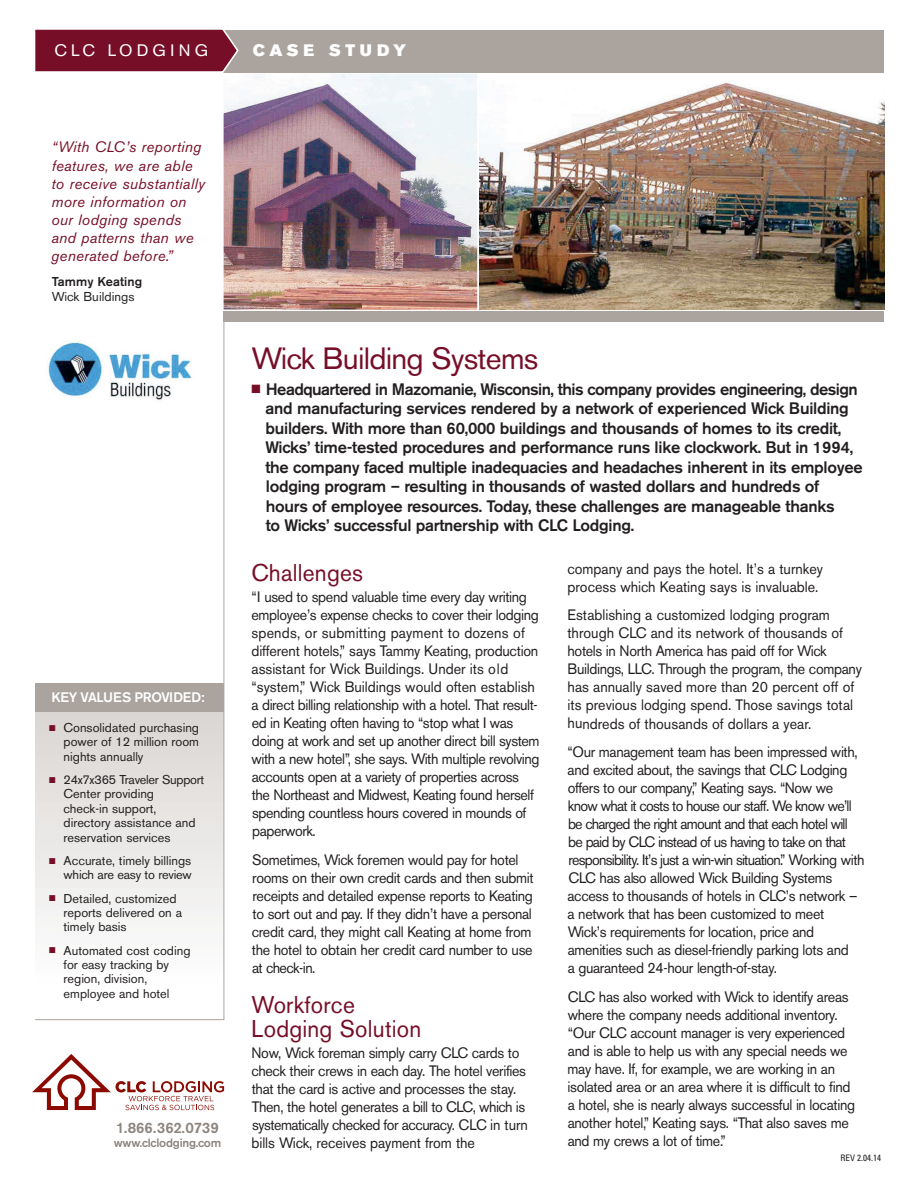
<style>
.page{position:relative;width:918px;height:1188px;background:#fff}
.page>*{position:absolute;margin:0;border:0;box-sizing:border-box;transform-origin:0 0}
.t1{font:30.6px "Akzidenz Grotesk BE";letter-spacing:-.025em;color:#770e28}
.t2{font:24px/24px "Akzidenz Grotesk BE";letter-spacing:.01em;color:#770e28;scale:.95 1}
.t3{font:500 16.5px/19.5px "Akzidenz Grotesk BE";letter-spacing:-.015em;color:#231f20}
.t4{font:16.5px "Akzidenz Grotesk BE";letter-spacing:.255em;color:#fff}
.t5{font:16.5px "Akzidenz Grotesk BE Super";letter-spacing:.27em;color:#fff}
.t6{font:15px/18px "Akzidenz Grotesk BE";letter-spacing:-.025em;color:#231f20;scale:.95 1}
.t7{font:15px/18px "Akzidenz Grotesk BE";color:#231f20;scale:.95 1}
.t8{font:italic 15px/18px "Akzidenz Grotesk BE";letter-spacing:.015em;color:#770e28}
.t9{font:500 15px "Akzidenz Grotesk BE";letter-spacing:-.005em;color:#8c847e}
.t10{font:500 13.8px "Akzidenz Grotesk BE";letter-spacing:-.03em;color:#fff}
.t11{font:12.75px/14.4px "Akzidenz Grotesk BE";color:#231f20}
.t12{font:500 12.75px "Akzidenz Grotesk BE";letter-spacing:.005em;color:#231f20}
.t13{font:500 12px "Akzidenz Grotesk BE";letter-spacing:-.015em;color:#8c847e}
.t14{font:condensed 9px "Univers";color:#231f20}
.s1{color:#770e28}
</style>
<div class="page">
<img style="left:479px;top:82px;width:405px;height:228px">
<img style="left:224px;top:74px;width:253px;height:236px">
<div style="left:224px;top:311px;width:660px;height:11px;background:#aba49e"></div>
<div style="left:224px;top:30px;width:660px;height:42px;background:#aba49e"></div>
<svg style="left:35px;top:29px;width:204px;height:44px;background:#81233a"></svg>
<div style="left:35px;top:683px;width:189px;height:300px;background:linear-gradient(to bottom,#d6d2ce,#fdfdfd)"></div>
<svg style="left:32px;top:1054px;width:192px;height:56px"></svg>
<div style="left:35px;top:683px;width:189px;height:29px;background:#aba49e"></div>
<hr style="left:35px;top:1019px;width:189px;height:1px;background:#aba49e">
<hr style="left:224px;top:316px;width:1px;height:704px;background:#aba49e">
<img style="left:48px;top:340px;width:144px;height:60px">
<p class="t4" style="left:55px;top:45px;width:155px">CLC LODGING</p>
<p class="t5" style="left:253px;top:44px;width:155px">CASE STUDY</p>
<p class="t8" style="left:51px;top:140px;width:155px">“With CLC’s reporting features, we are able to receive substantially more information on our lodging spends and patterns than we generated before.”</p>
<p class="t12" style="left:52px;top:277px;width:92px">Tammy Keating</p>
<p class="t11" style="left:52px;top:291px;width:84px">Wick Buildings</p>
<p class="t10" style="left:51px;top:692px;width:154px">KEY VALUES PROVIDED:</p>
<p class="t11" style="left:64px;top:722px;width:137px;text-align:justify;text-indent:-14px"><span class="s1">■</span> Consolidated purchasing power of 12 million room nights annually</p>
<p class="t11" style="left:64px;top:774px;width:142px;text-indent:-14px"><span class="s1">■</span> 24x7x365 Traveler Support<br>Center providing<br>check-in support, directory assistance and reservation services</p>
<p class="t11" style="left:49px;top:855px;width:144px;text-align:right"><span class="s1">■</span> Accurate, timely billings which are easy to review</p>
<p class="t11" style="left:64px;top:892px;width:120px;text-indent:-14px"><span class="s1">■</span> Detailed, customized reports delivered on a timely basis</p>
<p class="t11" style="left:64px;top:944px;width:128px;text-indent:-14px"><span class="s1">■</span> Automated cost coding for easy tracking by region, division, employee and hotel</p>
<p class="t9" style="left:116px;top:1123px;width:104px">1.866.362.0739</p>
<p class="t13" style="left:114px;top:1138px;width:109px">www.clclodging.com</p>
<h1 class="t1" style="left:252px;top:347px;width:289px">Wick Building Systems</h1>
<p class="t3" style="left:265px;top:380px;width:599px;text-indent:-14px"><span class="s1">■</span> Headquartered in Mazomanie, Wisconsin, this company provides engineering, design and manufacturing services rendered by a network of experienced Wick Building builders. With more than 60,000 buildings and thousands of homes to its credit, Wicks’ time-tested procedures and performance runs like clockwork. But in 1994, the company faced multiple inadequacies and headaches inherent in its employee lodging program – resulting in thousands of wasted dollars and hundreds of hours of employee resources. Today, these challenges are manageable thanks<br>to Wicks’ successful partnership with CLC Lodging.</p>
<h2 class="t2" style="left:252px;top:564px;width:119px">Challenges</h2>
<p class="t6" style="left:252px;top:590px;width:305px">“I used to spend valuable time every day writing employee’s expense checks to cover their lodging spends, or submitting payment to dozens of different hotels,” says Tammy Keating, production assistant for Wick Buildings. Under its old “system,” Wick Buildings would often establish a direct billing relationship with a hotel. That result&shy;ed in Keating often having to “stop what I was doing at work and set up another direct bill system with a new hotel”, she says. With multiple revolving accounts open at a variety of properties across the Northeast and Midwest, Keating found herself spending countless hours covered in mounds of paperwork.</p>
<p class="t6" style="left:252px;top:852px;width:298px">Sometimes, Wick foremen would pay for hotel rooms on their own credit cards and then submit receipts and detailed expense reports to Keating to sort out and pay. If they didn’t have a personal credit card, they might call Keating at home from the hotel to obtain her credit card number to use at check-in.</p>
<h2 class="t2" style="left:252px;top:996px;width:180px">Workforce<br>Lodging Solution</h2>
<p class="t6" style="left:252px;top:1046px;width:292px">Now, Wick foreman simply carry CLC cards to check their crews in each day. The hotel verifies that the card is active and processes the stay.<br>Then, the hotel generates a bill to CLC, which is systematically checked for accuracy. CLC in turn bills Wick, receives payment from the</p>
<p class="t7" style="left:567px;top:561px;width:271px">company and pays the hotel. It’s a turnkey process which Keating says is invaluable.</p>
<p class="t7" style="left:567px;top:608px;width:311px">Establishing a customized lodging program through CLC and its network of thousands of hotels in North America has paid off for Wick Buildings, LLC. Through the program, the company has annually saved more than 20 percent off of its previous lodging spend. Those savings total hundreds of thousands of dollars a year.</p>
<p class="t6" style="left:568px;top:744px;width:314px">“Our management team has been impressed with, and excited about, the savings that CLC Lodging offers to our company,” Keating says. “Now we know what it costs to house our staff. We know we’ll be charged the right amount and that each hotel will be paid by CLC instead of us having to take on that responsibility. It’s just a win-win situation.” Working with CLC has also allowed Wick Building Systems access to thousands of hotels in CLC’s network – a network that has been customized to meet Wick’s requirements for location, price and amenities such as diesel-friendly parking lots and<br>a guaranteed 24-hour length-of-stay.</p>
<p class="t6" style="left:568px;top:989px;width:304px">CLC has also worked with Wick to identify areas where the company needs additional inventory. “Our CLC account manager is very experienced and is able to help us with any special needs we may have. If, for example, we are working in an isolated area or an area where it is difficult to find a hotel, she is nearly always successful in locating another hotel,” Keating says. “That also saves me and my crews a lot of time.”</p>
<p class="t14" style="left:841px;top:1154px;width:42px">REV 2.04.14</p>
</div>
